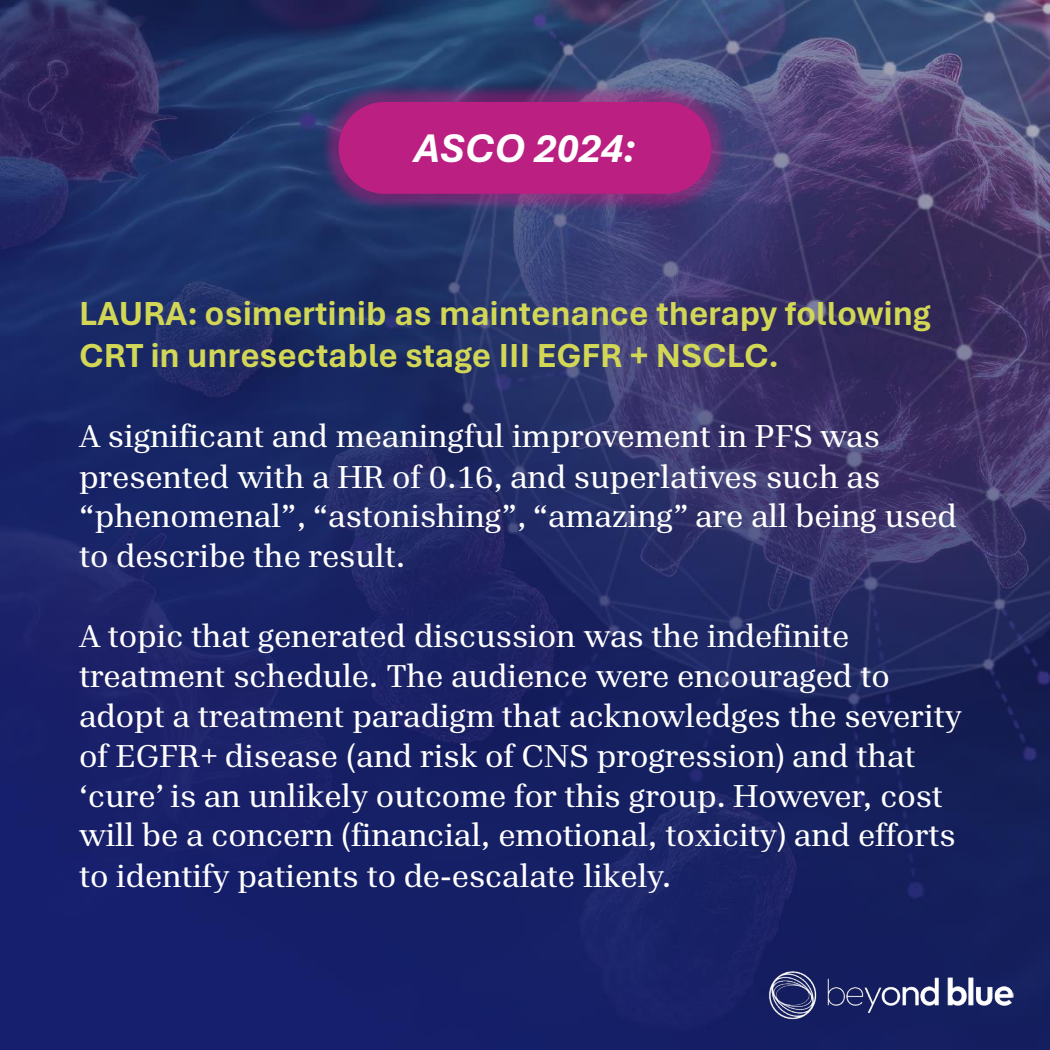
<style>
.page{position:relative;width:1050px;height:1050px;background:#fff}
.page>*{position:absolute;margin:0;border:0;box-sizing:border-box;transform-origin:0 0}
.t1{font:italic 700 42px "Aptos";letter-spacing:-.005em;color:#fff}
.t2{font:700 35px/42px "Aptos";letter-spacing:-.005em;color:#d2d755}
.t3{font:33.25px/40px "Aptos Serif";letter-spacing:-.005em;color:#fff}
</style>
<div class="page">
<img style="left:0;top:0;width:1050px;height:1050px">
<img style="left:769px;top:971px;width:245px;height:48px">
<img style="left:314px;top:77px;width:422px;height:141px">
<div style="left:339px;top:102px;width:372px;height:92px;background:#bb1f81;border-radius:46px"></div>
<p class="t1" style="left:414px;top:119px;width:224px">ASCO 2024:</p>
<p class="t2" style="left:79px;top:291px;width:853px">LAURA: osimertinib as maintenance therapy following<br>CRT in unresectable stage III EGFR + NSCLC.</p>
<p class="t3" style="left:79px;top:415px;width:879px">A significant and meaningful improvement in PFS was presented with a HR of 0.16, and superlatives such as “phenomenal”, “astonishing”, “amazing” are all being used to describe the result.</p>
<p class="t3" style="left:79px;top:615px;width:884px">A topic that generated discussion was the indefinite treatment schedule. The audience were encouraged to adopt a treatment paradigm that acknowledges the severity of EGFR+ disease (and risk of CNS progression) and that ‘cure’ is an unlikely outcome for this group. However, cost will be a concern (financial, emotional, toxicity) and efforts to identify patients to de-escalate likely.</p>
</div>
